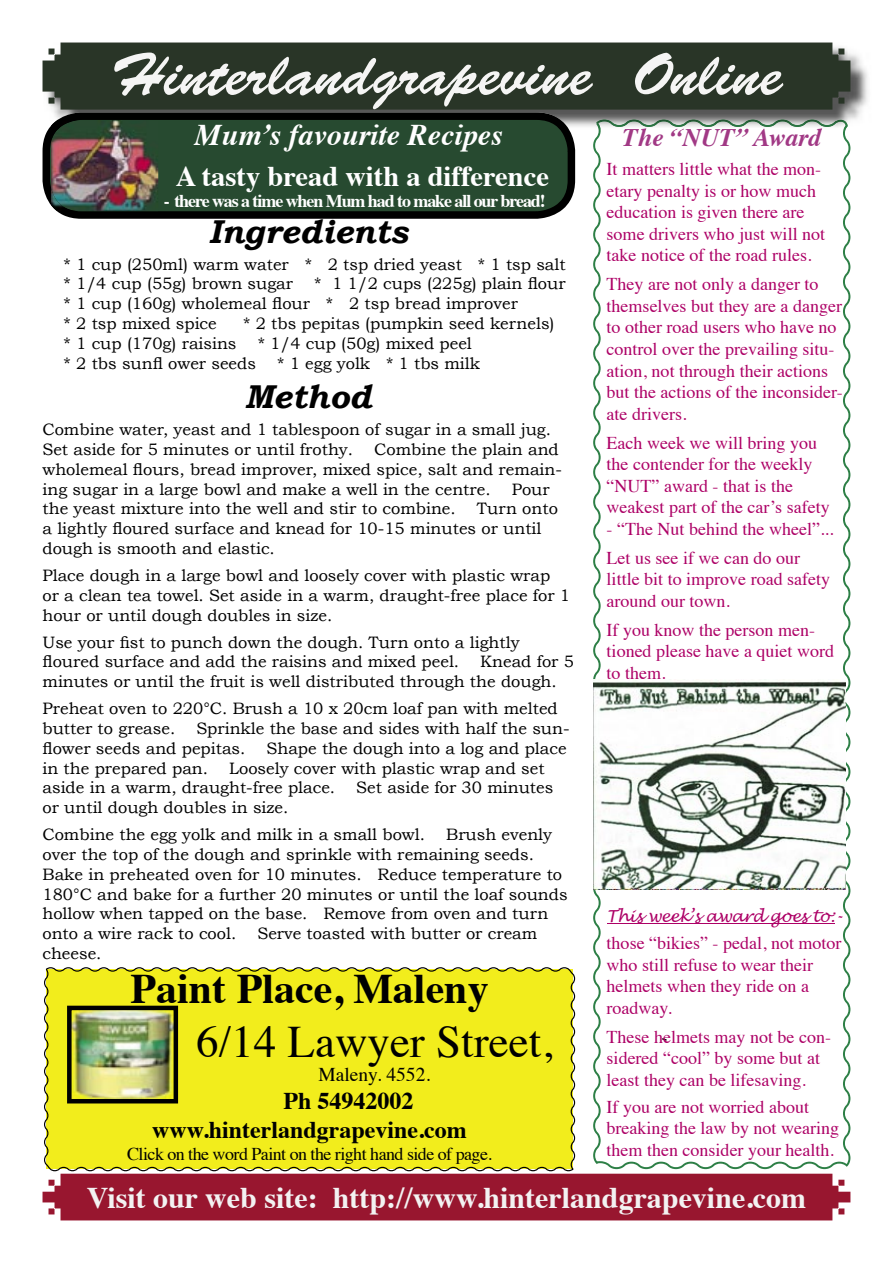
<style>
.page{position:relative;width:893px;height:1263px;background:#fff}
.page>*{position:absolute;margin:0;border:0;box-sizing:border-box;transform-origin:0 0}
.t1{font:60px "Brush Script Std";color:#f5f5f4}
.t2{font:45px "Times";color:#000}
.t3{font:700 42px "Times";color:#000}
.t4{font:italic 700 33px "Bookman Old Style";color:#000}
.t5{font:700 30px "Times";color:#f3f2f2}
.t6{font:italic 700 30px "Times";color:#fff}
.t7{font:700 28.5px "Times";color:#fff}
.t8{font:italic 700 25.5px "Times";color:#a13985}
.t9{font:700 24px/28.8px "Times";color:#000}
.t10{font:19.5px "Times";color:#000}
.t11{font:18px/21.6px "Times";color:#ad0066}
.t12{font:18px "Times";letter-spacing:-.03em;color:#000}
.t13{font:700 18px "Times";letter-spacing:-.06em;color:#fff}
.t14{font:16.5px/19.8px "Bookman Old Style";color:#000}
.t15{font:italic 16.5px "Lucida Handwriting";letter-spacing:-.03em;color:#ad0066}
</style>
<div class="page">
<div style="left:43px;top:1174px;width:807px;height:46px;background:#98162f"></div>
<svg style="left:593px;top:130px;width:257px;height:1039px"></svg>
<img style="left:593px;top:680px;width:252px;height:210px">
<img style="left:53px;top:53px;width:815px;height:74px">
<img style="left:596px;top:119px;width:252px;height:11px">
<div style="left:43px;top:43px;width:807px;height:67px;background:#293527"></div>
<svg style="left:43px;top:112px;width:532px;height:107px;background:#25412c"></svg>
<img style="left:80px;top:120px;width:78px;height:91px">
<img style="left:51px;top:120px;width:29px;height:91px">
<div style="left:44px;top:967px;width:531px;height:204px;background:#f2ed1c"></div>
<img style="left:67px;top:1006px;width:111px;height:97px">
<h1 class="t1" style="left:110px;top:41px;width:674px">Hinterlandgrapevine Online</h1>
<h3 class="t6" style="left:195px;top:107px;width:309px">Mum’s favourite Recipes</h3>
<h3 class="t7" style="left:176px;top:149px;width:375px">A tasty bread with a difference</h3>
<p class="t13" style="left:164px;top:184px;width:383px">- there was a time when Mum had to make all our bread!</p>
<h3 class="t4" style="left:209px;top:211px;width:200px">Ingredients</h3>
<p class="t14" style="left:64px;top:254px;width:504px">* 1 cup (250ml) warm water * 2 tsp dried yeast * 1 tsp salt * 1/4 cup (55g) brown sugar</p>
<p class="t14" style="left:64px;top:274px;width:504px;text-indent:251px">* 1 1/2 cups (225g) plain flour * 1 cup (160g) wholemeal flour * 2 tsp bread improver<br>* 2 tsp mixed spice</p>
<p class="t14" style="left:243px;top:313px;width:313px">* 2 tbs pepitas (pumpkin seed kernels)</p>
<p class="t14" style="left:64px;top:333px;width:174px">* 1 cup (170g) raisins</p>
<p class="t14" style="left:258px;top:333px;width:216px">* 1/4 cup (50g) mixed peel</p>
<p class="t14" style="left:64px;top:353px;width:194px">* 2 tbs sunfl ower seeds</p>
<p class="t14" style="left:277px;top:353px;width:204px">* 1 egg yolk * 1 tbs milk</p>
<h3 class="t4" style="left:245px;top:377px;width:128px">Method</h3>
<p class="t14" style="left:43px;top:420px;width:510px">Combine water, yeast and 1 tablespoon of sugar in a small jug.<br>Set aside for 5 minutes or until frothy.</p>
<p class="t14" style="left:43px;top:439px;width:521px;text-indent:332px">Combine the plain and wholemeal flours, bread improver, mixed spice, salt and remain&shy;ing sugar in a large bowl and make a well in the centre.</p>
<p class="t14" style="left:512px;top:479px;width:39px">Pour</p>
<p class="t14" style="left:43px;top:499px;width:415px">the yeast mixture into the well and stir to combine.</p>
<p class="t14" style="left:43px;top:499px;width:517px;text-indent:434px">Turn onto a lightly floured surface and knead for 10-15 minutes or until dough is smooth and elastic.</p>
<p class="t14" style="left:43px;top:565px;width:529px">Place dough in a large bowl and loosely cover with plastic wrap or a clean tea towel. Set aside in a warm, draught-free place for 1 hour or until dough doubles in size.</p>
<p class="t14" style="left:43px;top:632px;width:479px">Use your fist to punch down the dough. Turn onto a lightly floured surface and add the raisins and mixed peel.</p>
<p class="t14" style="left:43px;top:652px;width:533px;text-indent:438px">Knead for 5 minutes or until the fruit is well distributed through the dough.</p>
<p class="t14" style="left:43px;top:699px;width:517px">Preheat oven to 220°C. Brush a 10 x 20cm loaf pan with melted butter to grease.</p>
<p class="t14" style="left:43px;top:718px;width:529px;text-indent:154px">Sprinkle the base and sides with half the sun&shy;flower seeds and pepitas.</p>
<p class="t14" style="left:267px;top:738px;width:301px">Shape the dough into a log and place</p>
<p class="t14" style="left:43px;top:758px;width:167px">in the prepared pan.</p>
<p class="t14" style="left:43px;top:758px;width:504px;text-indent:187px">Loosely cover with plastic wrap and set aside in a warm, draught-free place.</p>
<p class="t14" style="left:356px;top:778px;width:199px">Set aside for 30 minutes</p>
<p class="t14" style="left:43px;top:794px;width:384px;line-height:27px">or until dough doubles in size.<br>Combine the egg yolk and milk in a small bowl.</p>
<p class="t14" style="left:43px;top:825px;width:527px;text-indent:404px">Brush evenly over the top of the dough and sprinkle with remaining seeds.<br>Bake in preheated oven for 10 minutes. Reduce temperature to 180°C and bake for a further 20 minutes or until the loaf sounds hollow when tapped on the base. Remove from oven and turn onto a wire rack to cool.</p>
<p class="t14" style="left:257px;top:924px;width:281px">Serve toasted with butter or cream</p>
<p class="t14" style="left:43px;top:943px;width:61px">cheese.</p>
<h3 class="t3" style="left:130px;top:949px;width:360px">Paint Place, Maleny</h3>
<h2 class="t2" style="left:196px;top:1000px;width:358px">6/14 Lawyer Street,</h2>
<p class="t10" style="left:318px;top:1056px;width:113px">Maleny. 4552.</p>
<h3 class="t9" style="left:152px;top:1084px;width:316px;text-indent:131px">Ph 54942002 www.hinterlandgrapevine.com</h3>
<p class="t12" style="left:127px;top:1137px;width:366px">Click on the word Paint on the right hand side of page.</p>
<h3 class="t8" style="left:623px;top:114px;width:200px">The “NUT” Award</h3>
<p class="t11" style="left:607px;top:157px;width:220px">It matters little what the mon&shy;etary penalty is or how much education is given there are some drivers who just will not take notice of the road rules.</p>
<p class="t11" style="left:607px;top:272px;width:238px">They are not only a danger to themselves but they are a danger to other road users who have no control over the prevailing situ&shy;ation, not through their actions but the actions of the inconsider&shy;ate drivers.</p>
<p class="t11" style="left:607px;top:430px;width:225px">Each week we will bring you the contender for the weekly “NUT” award - that is the weakest part of the car’s safety</p>
<p class="t11" style="left:607px;top:513px;width:228px;line-height:28.8px">- “The Nut behind the wheel”...<br>Let us see if we can do our</p>
<p class="t11" style="left:607px;top:567px;width:225px">little bit to improve road safety around our town.</p>
<p class="t11" style="left:607px;top:617px;width:229px">If you know the person men&shy;tioned please have a quiet word to them.</p>
<p class="t15" style="left:607px;top:906px;width:237px">This week’s award goes to:-</p>
<p class="t11" style="left:607px;top:931px;width:236px">those “bikies” - pedal, not motor who still refuse to wear their helmets when they ride on a roadway.</p>
<p class="t11" style="left:607px;top:1024px;width:226px">These helmets may not be con&shy;sidered “cool” by some but at least they can be lifesaving.</p>
<p class="t11" style="left:607px;top:1094px;width:234px">If you are not worried about breaking the law by not wearing them then consider your health.</p>
<h3 class="t5" style="left:87px;top:1169px;width:721px">Visit our web site: http://www.hinterlandgrapevine.com</h3>
</div>
